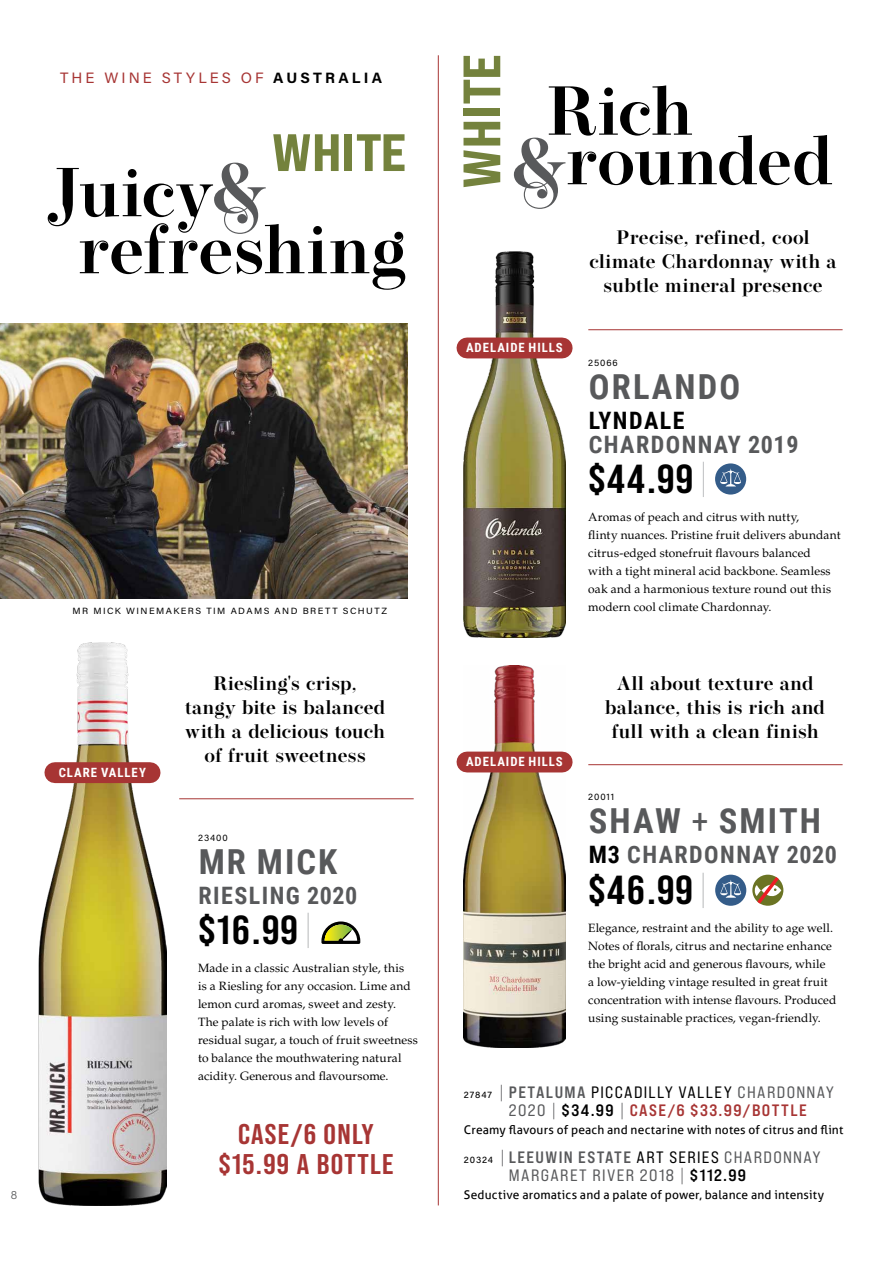
<style>
.page{position:relative;width:893px;height:1263px;background:#fff}
.page>*{position:absolute;margin:0;border:0;box-sizing:border-box;transform-origin:0 0}
.t1{font:600 69px/57px "Operetta 12";color:#000}
.t2{font:52.5px "Bebas Neue Pro Exp Eb";color:#74823d;scale:1.05 1}
.t3{font:700 40.5px "Bebas Neue Pro";letter-spacing:.04em;color:#000;scale:1.1 1}
.t4{font:700 34.5px "Roboto Condensed";letter-spacing:.06em;color:#58595b}
.t5{font:700 28.5px/30px "Bebas Neue Pro";letter-spacing:.04em;color:#a73534;text-align:center;scale:1.1 1}
.t6{font:700 24px "Roboto Condensed";letter-spacing:.06em;color:#58595b}
.t7{font:700 24px "Roboto Condensed";letter-spacing:.06em;color:#000}
.t8{font:600 19.5px/24px "Operetta 12";letter-spacing:.015em;color:#000;text-align:center}
.t9{font:16.5px "Bebas Neue Pro Exp Rg";letter-spacing:.085em;color:#000}
.t10{font:16.5px "Bebas Neue Pro Exp Bd";letter-spacing:.085em;color:#58595b}
.t11{font:16.5px "Bebas Neue Pro Exp Bd";letter-spacing:.085em;color:#a73534}
.t12{font:16.5px "Bebas Neue Pro Exp Rg";letter-spacing:.09em;color:#58595b}
.t13{font:15px "Acumin Pro";letter-spacing:.205em;color:#a73534}
.t14{font:700 12.75px "Roboto Condensed";letter-spacing:.075em;color:#fff}
.t15{font:12px/18px "Palatino";letter-spacing:.01em;color:#000}
.t16{font:12px "Aller";letter-spacing:.015em;color:#000}
.t17{font:300 12px "Acumin Pro";color:#58595b}
.t18{font:9px "Acumin Pro";letter-spacing:.15em;color:#000;scale:1.05 1}
.t19{font:9px "Acumin Pro";letter-spacing:.15em;color:#000}
.s1{font-weight:700;color:#000}
.s2{color:#58595b}
.s3{font-weight:300;font-size:35.25px;color:#a7a9ac}
.s4{font-weight:400}
.s5{color:#000}
.s6{font-family:"Acumin Pro";font-weight:500;font-size:9px}
.s7{font-family:"Bebas Neue Pro";color:#58595b}
.s8{font-family:"Bebas Neue Pro Exp Bd";color:#58595b}
.s9{font-family:"Bebas Neue Pro Exp Rg";color:#58595b}
.s10{font-family:"Acumin Pro";font-weight:500;font-size:9px;color:#000}
.s11{font-family:"Bebas Neue Pro"}
.s12{font-family:"Bebas Neue Pro Exp Rg";color:#000}
.s13{font-family:"Bebas Neue Pro Exp Rg"}
.s14{font-family:"Bebas Neue Pro Exp Bd";color:#000}
</style>
<div class="page">
<div style="left:715px;top:875px;width:31px;height:31px;background:#345c89;border-radius:50%"></div>
<svg style="left:720px;top:880px;width:21px;height:18px"></svg>
<svg style="left:752px;top:875px;width:31px;height:31px"></svg>
<svg style="left:754px;top:877px;width:27px;height:26px"></svg>
<img style="left:463px;top:666px;width:103px;height:381px">
<img style="left:463px;top:252px;width:103px;height:385px">
<img style="left:38px;top:642px;width:129px;height:563px">
<hr style="left:438px;top:55px;width:1px;height:1150px;background:#a73534">
<hr style="left:179px;top:798px;width:235px;height:1px;background:#a73534">
<div style="left:55px;top:762px;width:95px;height:21px;background:#a73534"></div>
<hr style="left:588px;top:329px;width:255px;height:1px;background:#a73534">
<div style="left:467px;top:338px;width:95px;height:20px;background:#a73534"></div>
<svg style="left:321px;top:921px;width:39px;height:23px"></svg>
<hr style="left:588px;top:764px;width:255px;height:1px;background:#a73534">
<div style="left:467px;top:752px;width:95px;height:20px;background:#a73534"></div>
<div style="left:715px;top:463px;width:31px;height:32px;background:#345c89;border-radius:50%"></div>
<svg style="left:720px;top:469px;width:21px;height:17px"></svg>
<img style="left:0;top:324px;width:408px;height:275px">
<p class="t17" style="left:11px;top:1187px;width:8px">8</p>
<p class="t13" style="left:60px;top:68px;width:323px">THE WINE STYLES OF <span class="s1">AUSTRALIA</span></p>
<h2 class="t2" style="left:272px;top:120px;width:129px">WHITE</h2>
<h1 class="t1" style="left:79px;top:164px;width:329px;text-indent:-32px">Juicy<span class="s2">&amp; </span>refreshing</h1>
<h2 class="t2" style="left:449px;top:188px;width:129px;rotate:-90deg">WHITE</h2>
<h1 class="t1" style="left:547px;top:82px;width:147px">Rich</h1>
<h1 class="t1" style="left:510px;top:132px;width:324px"><span class="s2">&amp;</span>rounded</h1>
<h3 class="t8" style="left:589px;top:225px;width:249px">Precise, refined, cool climate Chardonnay with a subtle mineral presence</h3>
<p class="t14" style="left:466px;top:339px;width:98px">ADELAIDE HILLS</p>
<p class="t19" style="left:588px;top:356px;width:31px">25066</p>
<h3 class="t4" style="left:589px;top:362px;width:153px">ORLANDO</h3>
<h3 class="t7" style="left:589px;top:403px;width:97px">LYNDALE</h3>
<h3 class="t6" style="left:589px;top:427px;width:211px">CHARDONNAY 2019</h3>
<h3 class="t3" style="left:588px;top:456px;width:112px">$44.99<span class="s3">|</span></h3>
<p class="t15" style="left:588px;top:508px;width:254px">Aromas of peach and citrus with nutty,<br>flinty nuances. Pristine fruit delivers abundant citrus-edged stonefruit flavours balanced<br>with a tight mineral acid backbone. Seamless oak and a harmonious texture round out this</p>
<p class="t18" style="left:72px;top:604px;width:301px">MR MICK WINEMAKERS TIM ADAMS AND BRETT SCHUTZ</p>
<p class="t15" style="left:588px;top:598px;width:185px">modern cool climate Chardonnay.</p>
<p class="t14" style="left:59px;top:763px;width:89px">CLARE VALLEY</p>
<h3 class="t8" style="left:185px;top:672px;width:202px">Riesling's crisp,<br>tangy bite is balanced with a delicious touch of fruit sweetness</h3>
<p class="t19" style="left:198px;top:831px;width:31px">23400</p>
<h3 class="t4" style="left:199px;top:837px;width:140px">MR MICK</h3>
<h3 class="t6" style="left:199px;top:878px;width:160px">RIESLING 2020</h3>
<h3 class="t3" style="left:198px;top:907px;width:107px">$16.99<span class="s3">|</span></h3>
<p class="t15" style="left:198px;top:959px;width:221px">Made in a classic Australian style, this<br>is a Riesling for any occasion. Lime and lemon curd aromas, sweet and zesty.<br>The palate is rich with low levels of residual sugar, a touch of fruit sweetness to balance the mouthwatering natural acidity. Generous and flavoursome.</p>
<h3 class="t5" style="left:218px;top:1119px;width:161px">CASE/6 ONLY $15.99 A BOTTLE</h3>
<p class="t14" style="left:466px;top:753px;width:98px">ADELAIDE HILLS</p>
<h3 class="t8" style="left:605px;top:671px;width:221px">All about texture and balance, this is rich and full with a clean finish</h3>
<p class="t19" style="left:588px;top:791px;width:27px">20011</p>
<h3 class="t4" style="left:589px;top:797px;width:234px">SHAW <span class="s4">+</span> SMITH</h3>
<h3 class="t6" style="left:589px;top:838px;width:250px"><span class="s5">M3</span> CHARDONNAY 2020</h3>
<h3 class="t3" style="left:588px;top:867px;width:111px">$46.99<span class="s3">|</span></h3>
<p class="t15" style="left:588px;top:919px;width:250px">Elegance, restraint and the ability to age well.<br>Notes of florals, citrus and nectarine enhance the bright acid and generous flavours, while<br>a low-yielding vintage resulted in great fruit concentration with intense flavours. Produced using sustainable practices, vegan-friendly.</p>
<h3 class="t9" style="left:464px;top:1082px;width:372px"><span class="s6">27847</span> <span class="s7">|</span> <span class="s8">PETALUMA</span> PICCADILLY VALLEY <span class="s2">CHARDONNAY</span></h3>
<h3 class="t11" style="left:509px;top:1100px;width:299px"><span class="s9">2020</span> <span class="s7">|</span> <span class="s5">$34.99</span> <span class="s7">|</span> CASE/6 $33.99/BOTTLE</h3>
<p class="t16" style="left:464px;top:1122px;width:381px">Creamy flavours of peach and nectarine with notes of citrus and flint</p>
<h3 class="t10" style="left:464px;top:1147px;width:358px"><span class="s10">20324</span> <span class="s11">|</span> LEEUWIN ESTATE <span class="s12">ART SERIES</span> <span class="s13">CHARDONNAY</span></h3>
<h3 class="t12" style="left:509px;top:1165px;width:239px">MARGARET RIVER 2018 <span class="s11">|</span> <span class="s14">$112.99</span></h3>
<p class="t16" style="left:464px;top:1187px;width:362px">Seductive aromatics and a palate of power, balance and intensity</p>
</div>
